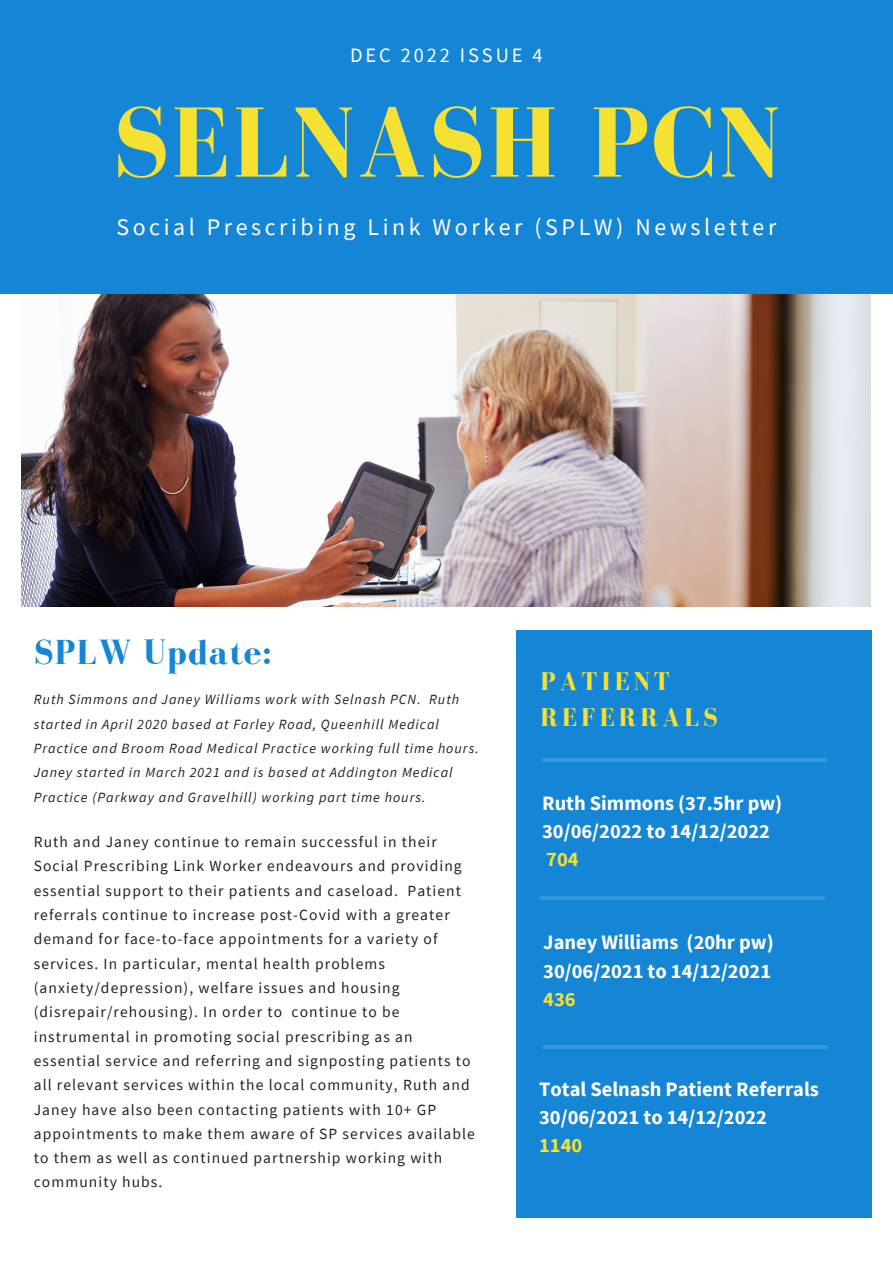
<style>
.page{position:relative;width:893px;height:1264px;background:#fff}
.page>*{position:absolute;margin:0;border:0;box-sizing:border-box;transform-origin:0 0}
.t1{font:700 102.3px "Bodoni FLF";letter-spacing:.02em;color:#f4e132}
.t2{font:700 35.7px "Bodoni FLF";letter-spacing:.03em;color:#1585d6}
.t3{font:700 26.4px/36px "Bodoni FLF";letter-spacing:.15em;color:#f4e132}
.t4{font:23.85px "Source Sans Pro";letter-spacing:.15em;color:#fff}
.t5{font:700 20.4px/28.2px "Source Sans Pro";color:#fff}
.t6{font:20.4px "Source Sans Pro";letter-spacing:.14em;color:#fff}
.t7{font:700 20.4px "Source Sans Pro";color:#f4e132}
.t8{font:15.45px/24.3px "Source Sans Pro";letter-spacing:.07em;color:#222}
.t9{font:italic 14.1px/24.3px "Source Sans Pro";letter-spacing:.07em;color:#222}
</style>
<div class="page">
<div style="left:0;top:0;width:892px;height:293px;background:#1585d6"></div>
<div style="left:516px;top:630px;width:354px;height:587px;background:#1585d6"></div>
<hr style="left:540px;top:896px;width:284px;height:4px;background:#3696db">
<hr style="left:543px;top:1045px;width:284px;height:3px;background:#fff">
<hr style="left:542px;top:758px;width:284px;height:4px;background:#3696db">
<img style="left:22px;top:294px;width:848px;height:312px">
<h3 class="t6" style="left:350px;top:42px;width:194px">DEC 2022 ISSUE 4</h3>
<h1 class="t1" style="left:112px;top:87px;width:669px">SELNASH PCN</h1>
<h3 class="t4" style="left:116px;top:211px;width:661px">Social Prescribing Link Worker (SPLW) Newsletter</h3>
<h2 class="t2" style="left:34px;top:632px;width:240px">SPLW Update:</h2>
<p class="t9" style="left:34px;top:687px;width:446px">Ruth Simmons and Janey Williams work with Selnash PCN. Ruth started in April 2020 based at Farley Road, Queenhill Medical Practice and Broom Road Medical Practice working full time hours.<br>Janey started in March 2021 and is based at Addington Medical Practice (Parkway and Gravelhill) working part time hours.</p>
<p class="t8" style="left:34px;top:829px;width:442px">Ruth and Janey continue to remain successful in their Social Prescribing Link Worker endeavours and providing essential support to their patients and caseload. Patient referrals continue to increase post-Covid with a greater demand for face-to-face appointments for a variety of services. In particular, mental health problems (anxiety/depression), welfare issues and housing (disrepair/rehousing). In order to continue to be instrumental in promoting social prescribing as an essential service and referring and signposting patients to all relevant services within the local community, Ruth and Janey have also been contacting patients with 10+ GP appointments to make them aware of SP services available to them as well as continued partnership working with community hubs.</p>
<h3 class="t3" style="left:540px;top:662px;width:179px">PATIENT<br>REFERRALS</h3>
<h3 class="t5" style="left:542px;top:788px;width:242px">Ruth Simmons (37.5hr pw)<br>30/06/2022 to 14/12/2022</h3>
<h3 class="t7" style="left:546px;top:846px;width:34px">704</h3>
<h3 class="t5" style="left:543px;top:928px;width:232px">Janey Williams (20hr pw)<br>30/06/2021 to 14/12/2021</h3>
<h3 class="t7" style="left:543px;top:985px;width:34px">436</h3>
<h3 class="t5" style="left:539px;top:1074px;width:281px">Total Selnash Patient Referrals<br>30/06/2021 to 14/12/2022</h3>
<h3 class="t7" style="left:539px;top:1132px;width:45px">1140</h3>
</div>
